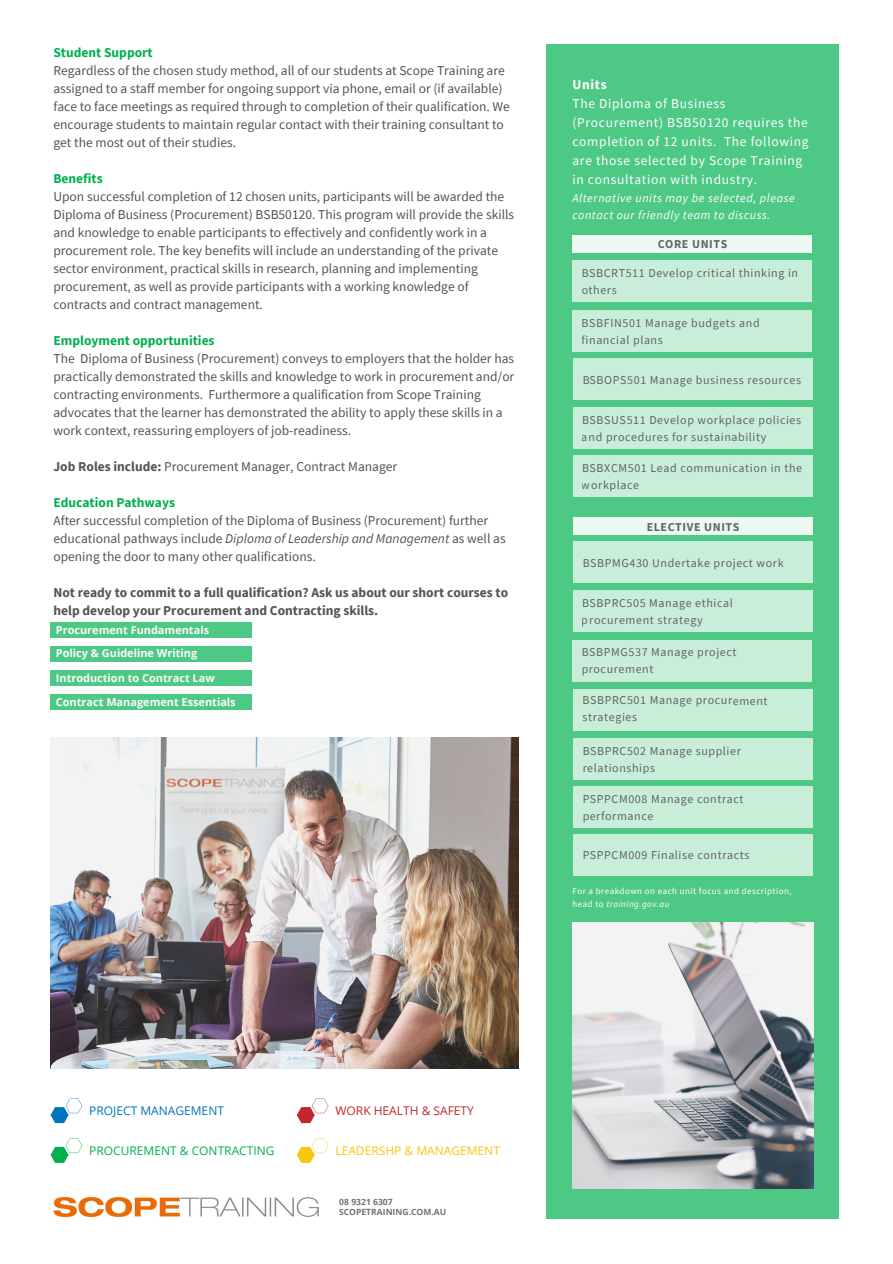
<style>
.page{position:relative;width:893px;height:1264px;background:#fff}
.page>*{position:absolute;margin:0;border:0;box-sizing:border-box;transform-origin:0 0}
.t1{font:13.5px/18px "Source Sans Pro";color:#545454}
.t2{font:13.5px/19px "Source Sans Pro";letter-spacing:.05em;color:#fff}
.t3{font:700 13.5px/18px "Source Sans Pro";color:#545454}
.t4{font:700 13.5px "Source Sans Pro";color:#00b050}
.t5{font:700 13.5px "Source Sans Pro";letter-spacing:.05em;color:#fff}
.t6{font:12px/17px "Source Sans Pro";letter-spacing:.05em;color:#545454}
.t7{font:italic 12px/17px "Source Sans Pro";letter-spacing:.05em;color:#fff}
.t8{font:12px "Open Sans";color:#00b050}
.t9{font:700 12px "Source Sans Pro";letter-spacing:.05em;color:#545454}
.t10{font:12px "Open Sans";color:#f5c713}
.t11{font:12px "Open Sans";color:#0076bd}
.t12{font:12px "Open Sans";color:#c1272d}
.t13{font:700 10.95px/23.7px "Open Sans";color:#fcfcfb}
.t14{font:9px/12.8px "Source Sans Pro";letter-spacing:.05em;color:#fff}
.t15{font:700 8.55px/10.2px "Open Sans";color:#737373}
.s1{font-weight:700}
.s2{font-style:italic}
</style>
<div class="page">
<div style="left:546px;top:45px;width:292px;height:1173px;background:#4ec885"></div>
<img style="left:572px;top:922px;width:241px;height:266px">
<img style="left:51px;top:737px;width:467px;height:331px">
<div style="left:572px;top:260px;width:240px;height:42px;background:#c8eed9"></div>
<div style="left:572px;top:310px;width:240px;height:41px;background:#c8eed9"></div>
<div style="left:573px;top:358px;width:239px;height:42px;background:#c8eed9"></div>
<div style="left:573px;top:407px;width:239px;height:42px;background:#c8eed9"></div>
<div style="left:573px;top:455px;width:239px;height:42px;background:#c8eed9"></div>
<div style="left:572px;top:234px;width:240px;height:18px;background:#ecf9f2"></div>
<div style="left:573px;top:590px;width:239px;height:42px;background:#c8eed9"></div>
<div style="left:573px;top:689px;width:239px;height:41px;background:#c8eed9"></div>
<div style="left:573px;top:737px;width:239px;height:42px;background:#c8eed9"></div>
<div style="left:573px;top:786px;width:239px;height:41px;background:#c8eed9"></div>
<div style="left:573px;top:834px;width:239px;height:41px;background:#c8eed9"></div>
<div style="left:573px;top:517px;width:239px;height:18px;background:#ecf9f2"></div>
<div style="left:572px;top:640px;width:240px;height:41px;background:#c8eed9"></div>
<img style="left:53px;top:1197px;width:266px;height:21px">
<svg style="left:51px;top:1138px;width:31px;height:24px"></svg>
<svg style="left:51px;top:1098px;width:31px;height:25px"></svg>
<svg style="left:297px;top:1098px;width:31px;height:25px"></svg>
<svg style="left:297px;top:1138px;width:31px;height:24px"></svg>
<div style="left:51px;top:622px;width:201px;height:15px;background:#4ec885"></div>
<div style="left:51px;top:645px;width:201px;height:16px;background:#4ec885"></div>
<div style="left:51px;top:694px;width:201px;height:16px;background:#4ec885"></div>
<div style="left:51px;top:670px;width:201px;height:16px;background:#4ec885"></div>
<div style="left:573px;top:541px;width:239px;height:42px;background:#c8eed9"></div>
<p class="t4" style="left:53px;top:44px;width:101px">Student Support</p>
<p class="t1" style="left:53px;top:61px;width:458px">Regardless of the chosen study method, all of our students at Scope Training are assigned to a staff member for ongoing support via phone, email or (if available) face to face meetings as required through to completion of their qualification. We encourage students to maintain regular contact with their training consultant to get the most out of their studies.</p>
<p class="t4" style="left:53px;top:170px;width:51px">Benefits</p>
<p class="t1" style="left:53px;top:187px;width:462px">Upon successful completion of 12 chosen units, participants will be awarded the Diploma of Business (Procurement) BSB50120. This program will provide the skills and knowledge to enable participants to effectively and confidently work in a procurement role. The key benefits will include an understanding of the private sector environment, practical skills in research, planning and implementing procurement, as well as provide participants with a working knowledge of contracts and contract management.</p>
<p class="t4" style="left:53px;top:331px;width:163px">Employment opportunities</p>
<p class="t1" style="left:53px;top:349px;width:462px">The Diploma of Business (Procurement) conveys to employers that the holder has practically demonstrated the skills and knowledge to work in procurement and/or contracting environments. Furthermore a qualification from Scope Training advocates that the learner has demonstrated the ability to apply these skills in a work context, reassuring employers of job-readiness.</p>
<p class="t1" style="left:53px;top:457px;width:345px"><span class="s1">Job Roles include:</span> Procurement Manager, Contract Manager</p>
<p class="t4" style="left:53px;top:493px;width:123px">Education Pathways</p>
<p class="t1" style="left:53px;top:511px;width:453px">After successful completion of the Diploma of Business (Procurement) further educational pathways include <span class="s2">Diploma of Leadership and Management</span> as well as opening the door to many other qualifications.</p>
<p class="t3" style="left:53px;top:583px;width:456px">Not ready to commit to a full qualification? Ask us about our short courses to help develop your Procurement and Contracting skills.</p>
<p class="t13" style="left:56px;top:617px;width:155px">Procurement Fundamentals<br>Policy &amp; Guideline Writing</p>
<p class="t13" style="left:56px;top:689px;width:181px">Contract Management Essentials</p>
<p class="t13" style="left:56px;top:665px;width:160px">Introduction to Contract Law</p>
<p class="t5" style="left:572px;top:75px;width:36px">Units</p>
<p class="t2" style="left:572px;top:93px;width:238px">The Diploma of Business (Procurement) BSB50120 requires the completion of 12 units. The following are those selected by Scope Training in consultation with industry.</p>
<p class="t7" style="left:572px;top:189px;width:224px">Alternative units may be selected, please contact our friendly team to discuss.</p>
<p class="t9" style="left:657px;top:236px;width:71px">CORE UNITS</p>
<p class="t6" style="left:581px;top:264px;width:218px">BSBCRT511 Develop critical thinking in others</p>
<p class="t6" style="left:581px;top:314px;width:180px">BSBFIN501 Manage budgets and financial plans</p>
<p class="t6" style="left:582px;top:371px;width:220px">BSBOPS501 Manage business resources</p>
<p class="t6" style="left:582px;top:411px;width:221px">BSBSUS511 Develop workplace policies and procedures for sustainability</p>
<p class="t6" style="left:582px;top:459px;width:222px">BSBXCM501 Lead communication in the workplace</p>
<p class="t9" style="left:646px;top:519px;width:94px">ELECTIVE UNITS</p>
<p class="t6" style="left:582px;top:554px;width:203px">BSBPMG430 Undertake project work</p>
<p class="t6" style="left:582px;top:594px;width:152px">BSBPRC505 Manage ethical procurement strategy</p>
<p class="t6" style="left:581px;top:643px;width:156px">BSBPMG537 Manage project procurement</p>
<p class="t6" style="left:582px;top:691px;width:187px">BSBPRC501 Manage procurement strategies</p>
<p class="t6" style="left:582px;top:741px;width:160px">BSBPRC502 Manage supplier relationships</p>
<p class="t6" style="left:582px;top:790px;width:163px">PSPPCM008 Manage contract performance</p>
<p class="t6" style="left:582px;top:846px;width:168px">PSPPCM009 Finalise contracts</p>
<p class="t14" style="left:572px;top:884px;width:221px">For a breakdown on each unit focus and description, head to <span class="s2">training.gov.au</span></p>
<p class="t11" style="left:89px;top:1101px;width:136px">PROJECT MANAGEMENT</p>
<p class="t12" style="left:335px;top:1101px;width:140px">WORK HEALTH &amp; SAFETY</p>
<p class="t10" style="left:335px;top:1141px;width:166px">LEADERSHP &amp; MANAGEMENT</p>
<p class="t8" style="left:89px;top:1141px;width:187px">PROCUREMENT &amp; CONTRACTING</p>
<p class="t15" style="left:339px;top:1196px;width:109px">08 9321 6307<br>SCOPETRAINING.COM.AU</p>
</div>
